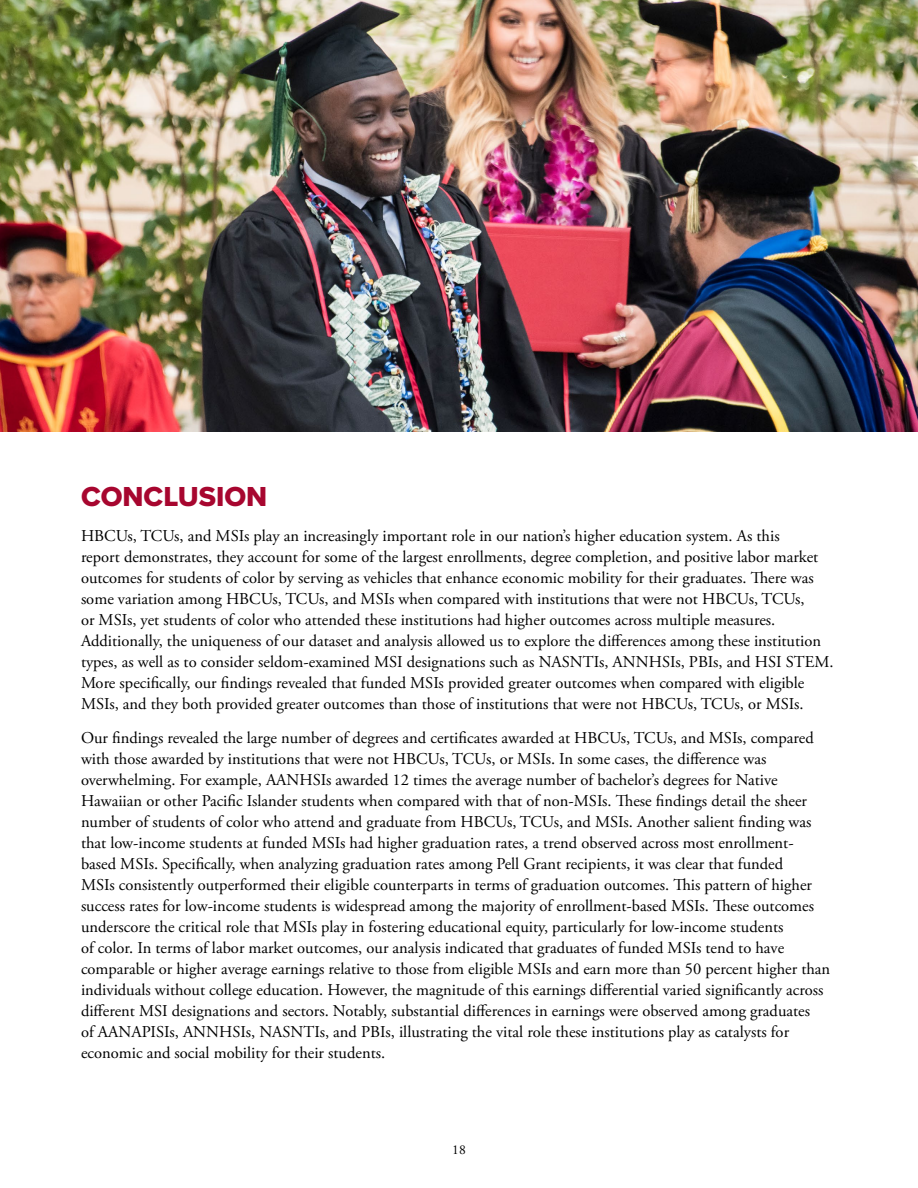
<style>
.page{position:relative;width:918px;height:1188px;background:#fff}
.page>*{position:absolute;margin:0;border:0;box-sizing:border-box;transform-origin:0 0}
.t1{font:28.5px "Proxima Nova Extrabld";color:#a7062f}
.t2{font:16.5px/21px "Adobe Garamond Pro";color:#000}
.t3{font:13.5px "Adobe Garamond Pro";color:#000}
</style>
<div class="page">
<img style="left:0;top:0;width:918px;height:432px">
<h1 class="t1" style="left:81px;top:476px;width:188px">CONCLUSION</h1>
<p class="t2" style="left:81px;top:526px;width:754px">HBCUs, TCUs, and MSIs play an increasingly important role in our nation’s higher education system. As this<br>report demonstrates, they account for some of the largest enrollments, degree completion, and positive labor market outcomes for students of color by serving as vehicles that enhance economic mobility for their graduates. There was some variation among HBCUs, TCUs, and MSIs when compared with institutions that were not HBCUs, TCUs,<br>or MSIs, yet students of color who attended these institutions had higher outcomes across multiple measures.<br>Additionally, the uniqueness of our dataset and analysis allowed us to explore the differences among these institution types, as well as to consider seldom-examined MSI designations such as NASNTIs, ANNHSIs, PBIs, and HSI STEM.<br>More specifically, our findings revealed that funded MSIs provided greater outcomes when compared with eligible MSIs, and they both provided greater outcomes than those of institutions that were not HBCUs, TCUs, or MSIs.</p>
<p class="t2" style="left:81px;top:728px;width:751px">Our findings revealed the large number of degrees and certificates awarded at HBCUs, TCUs, and MSIs, compared with those awarded by institutions that were not HBCUs, TCUs, or MSIs. In some cases, the difference was overwhelming. For example, AANHSIs awarded 12 times the average number of bachelor’s degrees for Native Hawaiian or other Pacific Islander students when compared with that of non-MSIs. These findings detail the sheer number of students of color who attend and graduate from HBCUs, TCUs, and MSIs. Another salient finding was that low-income students at funded MSIs had higher graduation rates, a trend observed across most enrollment&shy;based MSIs. Specifically, when analyzing graduation rates among Pell Grant recipients, it was clear that funded<br>MSIs consistently outperformed their eligible counterparts in terms of graduation outcomes. This pattern of higher success rates for low-income students is widespread among the majority of enrollment-based MSIs. These outcomes underscore the critical role that MSIs play in fostering educational equity, particularly for low-income students<br>of color. In terms of labor market outcomes, our analysis indicated that graduates of funded MSIs tend to have comparable or higher average earnings relative to those from eligible MSIs and earn more than 50 percent higher than individuals without college education. However, the magnitude of this earnings differential varied significantly across different MSI designations and sectors. Notably, substantial differences in earnings were observed among graduates<br>of AANAPISIs, ANNHSIs, NASNTIs, and PBIs, illustrating the vital role these institutions play as catalysts for economic and social mobility for their students.</p>
<p class="t3" style="left:452px;top:1142px;width:15px">18</p>
</div>
